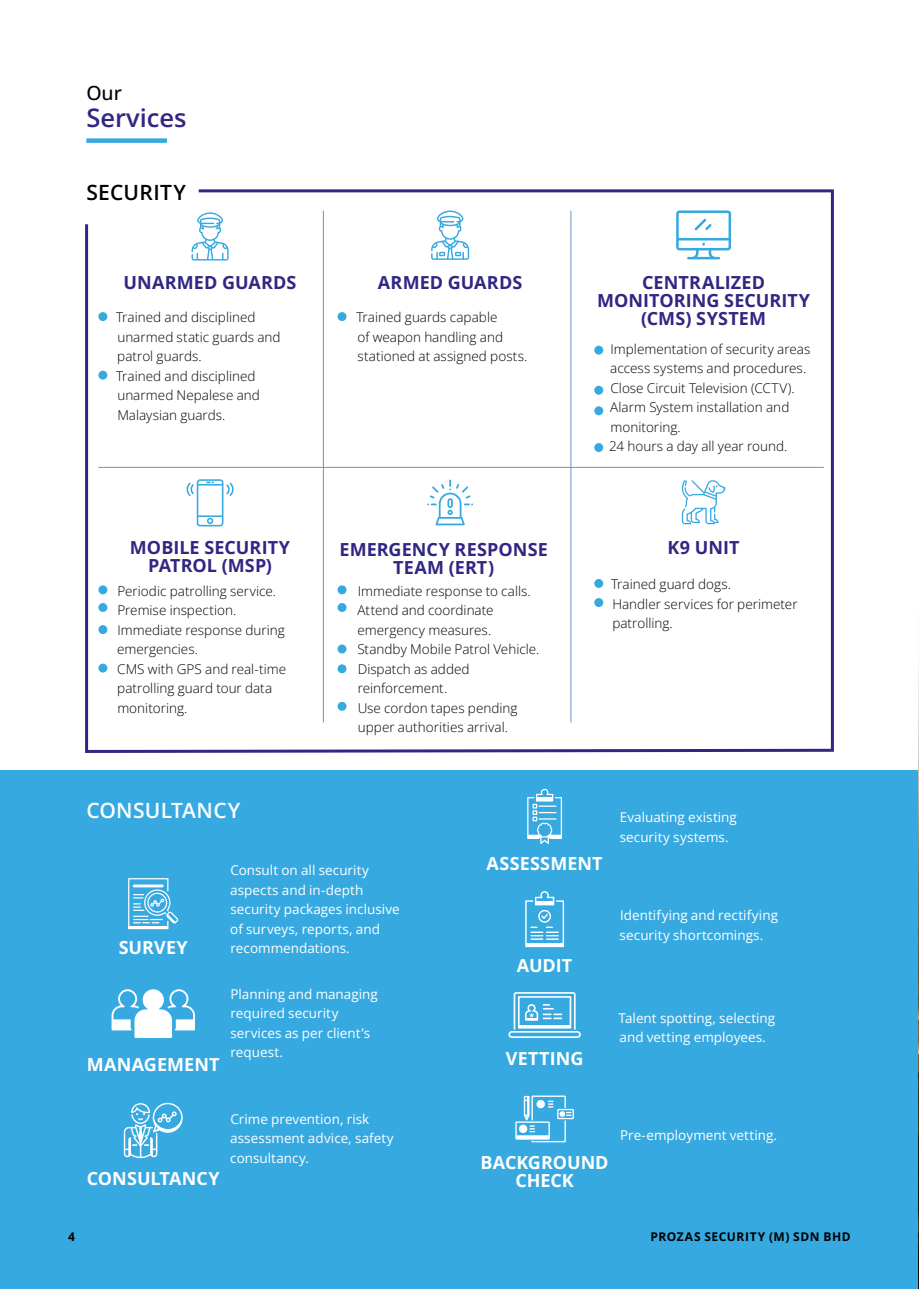
<style>
.page{position:relative;width:919px;height:1289px;background:#fff}
.page>*{position:absolute;margin:0;border:0;box-sizing:border-box;transform-origin:0 0}
.t1{font:600 25.5px "Open Sans";color:#312783}
.t2{font:600 21px "Open Sans";letter-spacing:.01em;color:#fff}
.t3{font:600 21px "Open Sans";letter-spacing:.015em;color:#000}
.t4{font:500 19.5px "Open Sans";color:#000}
.t5{font:700 18px/18px "Open Sans";letter-spacing:.005em;color:#312783;text-align:center}
.t6{font:700 18px/18px "Open Sans";color:#fff;text-align:center}
.t7{font:300 13.5px/19.5px "Open Sans";color:#000}
.t8{font:13.5px/19.5px "Open Sans";color:#fff}
.t9{font:700 12px "Open Sans";letter-spacing:.045em;color:#000}
</style>
<div class="page">
<div style="left:0;top:770px;width:918px;height:518px;background:#36a9e1"></div>
<svg style="left:128px;top:878px;width:50px;height:51px"></svg>
<svg style="left:111px;top:989px;width:84px;height:49px"></svg>
<svg style="left:124px;top:1102px;width:59px;height:56px"></svg>
<svg style="left:527px;top:788px;width:35px;height:56px"></svg>
<svg style="left:525px;top:891px;width:39px;height:56px"></svg>
<svg style="left:508px;top:992px;width:72px;height:45px"></svg>
<svg style="left:515px;top:1095px;width:59px;height:47px"></svg>
<svg style="left:85px;top:189px;width:749px;height:564px"></svg>
<div style="left:98px;top:312px;width:9px;height:9px;background:#36a9e1;border-radius:50%"></div>
<div style="left:98px;top:585px;width:9px;height:9px;background:#36a9e1;border-radius:50%"></div>
<div style="left:337px;top:312px;width:9px;height:9px;background:#36a9e1;border-radius:50%"></div>
<div style="left:337px;top:585px;width:9px;height:9px;background:#36a9e1;border-radius:50%"></div>
<div style="left:337px;top:603px;width:9px;height:9px;background:#36a9e1;border-radius:50%"></div>
<div style="left:337px;top:644px;width:9px;height:9px;background:#36a9e1;border-radius:50%"></div>
<div style="left:337px;top:664px;width:9px;height:9px;background:#36a9e1;border-radius:50%"></div>
<div style="left:337px;top:701px;width:9px;height:9px;background:#36a9e1;border-radius:50%"></div>
<div style="left:594px;top:346px;width:9px;height:8px;background:#36a9e1;border-radius:50%"></div>
<div style="left:594px;top:579px;width:9px;height:9px;background:#36a9e1;border-radius:50%"></div>
<div style="left:594px;top:386px;width:9px;height:9px;background:#36a9e1;border-radius:50%"></div>
<div style="left:594px;top:598px;width:9px;height:9px;background:#36a9e1;border-radius:50%"></div>
<div style="left:594px;top:406px;width:9px;height:9px;background:#36a9e1;border-radius:50%"></div>
<div style="left:594px;top:443px;width:9px;height:9px;background:#36a9e1;border-radius:50%"></div>
<div style="left:98px;top:371px;width:9px;height:8px;background:#36a9e1;border-radius:50%"></div>
<div style="left:98px;top:663px;width:9px;height:9px;background:#36a9e1;border-radius:50%"></div>
<div style="left:98px;top:625px;width:9px;height:9px;background:#36a9e1;border-radius:50%"></div>
<div style="left:98px;top:603px;width:9px;height:9px;background:#36a9e1;border-radius:50%"></div>
<hr style="left:98px;top:467px;width:725px;height:1px;background:#6f92c4">
<hr style="left:323px;top:211px;width:1px;height:511px;background:#6f92c4">
<hr style="left:570px;top:211px;width:1px;height:511px;background:#6f92c4">
<div style="left:86px;top:138px;width:81px;height:5px;background:#36a9e1"></div>
<svg style="left:191px;top:212px;width:37px;height:48px"></svg>
<svg style="left:431px;top:210px;width:38px;height:50px"></svg>
<svg style="left:676px;top:210px;width:55px;height:49px"></svg>
<svg style="left:186px;top:479px;width:48px;height:47px"></svg>
<svg style="left:427px;top:479px;width:46px;height:46px"></svg>
<svg style="left:681px;top:480px;width:44px;height:44px"></svg>
<img style="left:918px;top:865px;width:1px;height:423px">
<hr style="left:918px;top:429px;width:1px;height:436px;background:#36a9e1">
<h3 class="t4" style="left:86px;top:79px;width:37px">Our</h3>
<h1 class="t1" style="left:86px;top:100px;width:102px">Services</h1>
<h2 class="t3" style="left:86px;top:178px;width:101px">SECURITY</h2>
<h3 class="t5" style="left:124px;top:273px;width:174px">UNARMED GUARDS</h3>
<p class="t7" style="left:116px;top:307px;width:166px">Trained and disciplined unarmed static guards and patrol guards.<br>Trained and disciplined unarmed Nepalese and<br>Malaysian guards.</p>
<h3 class="t5" style="left:378px;top:273px;width:146px">ARMED GUARDS</h3>
<p class="t7" style="left:356px;top:307px;width:172px">Trained guards capable<br>of weapon handling and stationed at assigned posts.</p>
<h3 class="t5" style="left:130px;top:538px;width:162px">MOBILE SECURITY<br>PATROL (MSP)</h3>
<p class="t7" style="left:117px;top:580px;width:170px">Periodic patrolling service.<br>Premise inspection.<br>Immediate response during emergencies.<br>CMS with GPS and real-time patrolling guard tour data monitoring.</p>
<h2 class="t2" style="left:86px;top:796px;width:155px">CONSULTANCY</h2>
<h3 class="t5" style="left:339px;top:540px;width:210px">EMERGENCY RESPONSE<br>TEAM (ERT)</h3>
<p class="t7" style="left:357px;top:580px;width:183px">Immediate response to calls.<br>Attend and coordinate emergency measures.<br>Standby Mobile Patrol Vehicle.<br>Dispatch as added reinforcement.<br>Use cordon tapes pending upper authorities arrival.</p>
<h3 class="t5" style="left:597px;top:273px;width:214px">CENTRALIZED<br>MONITORING SECURITY (CMS) SYSTEM</h3>
<p class="t7" style="left:609px;top:338px;width:202px">Implementation of security areas access systems and procedures.<br>Close Circuit Television (CCTV).<br>Alarm System installation and monitoring.<br>24 hours a day all year round.</p>
<h3 class="t5" style="left:667px;top:538px;width:73px">K9 UNIT</h3>
<p class="t7" style="left:611px;top:574px;width:188px">Trained guard dogs.<br>Handler services for perimeter patrolling.</p>
<p class="t8" style="left:619px;top:807px;width:119px">Evaluating existing security systems.</p>
<h3 class="t6" style="left:119px;top:938px;width:71px">SURVEY</h3>
<p class="t8" style="left:230px;top:860px;width:171px">Consult on all security aspects and in-depth security packages inclusive of surveys, reports, and recommendations.</p>
<h3 class="t6" style="left:87px;top:1055px;width:134px">MANAGEMENT</h3>
<p class="t8" style="left:230px;top:983px;width:149px">Planning and managing required security services as per client’s request.</p>
<h3 class="t6" style="left:87px;top:1168px;width:135px">CONSULTANCY</h3>
<p class="t8" style="left:230px;top:1108px;width:165px">Crime prevention, risk assessment advice, safety consultancy.</p>
<h3 class="t6" style="left:486px;top:854px;width:118px">ASSESSMENT</h3>
<h3 class="t6" style="left:517px;top:956px;width:57px">AUDIT</h3>
<h3 class="t6" style="left:506px;top:1049px;width:79px">VETTING</h3>
<p class="t8" style="left:619px;top:905px;width:160px">Identifying and rectifying security shortcomings.</p>
<p class="t8" style="left:618px;top:1007px;width:158px">Talent spotting, selecting and vetting employees.</p>
<h3 class="t6" style="left:480px;top:1152px;width:129px">BACKGROUND<br>CHECK</h3>
<p class="t8" style="left:620px;top:1125px;width:158px">Pre-employment vetting.</p>
<p class="t9" style="left:68px;top:1228px;width:8px">4</p>
<p class="t9" style="left:650px;top:1228px;width:201px">PROZAS SECURITY (M) SDN BHD</p>
</div>
